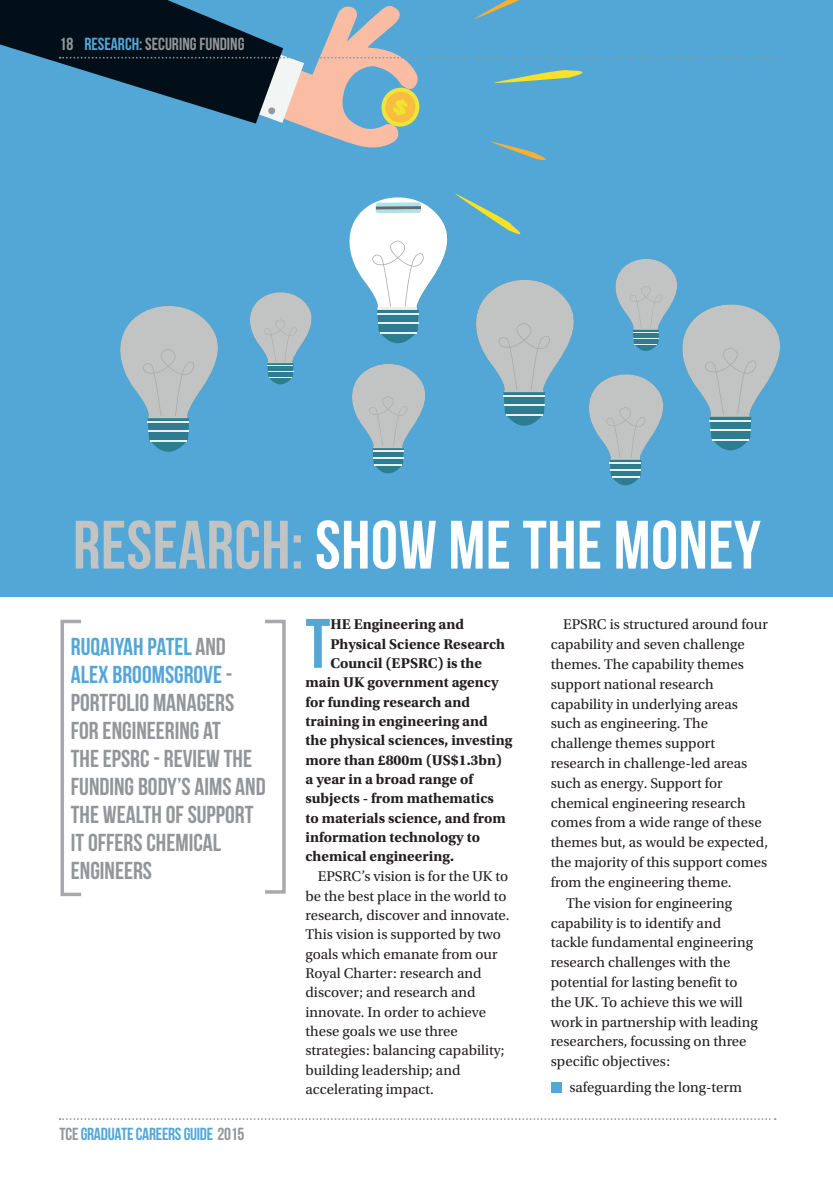
<style>
.page{position:relative;width:833px;height:1181px;background:#fff}
.page>*{position:absolute;margin:0;border:0;box-sizing:border-box;transform-origin:0 0}
.t1{font:700 69.83px "Bebas Neue";color:#53a7d7}
.t2{font:700 68.25px "Bebas Neue";letter-spacing:.005em;color:#fff}
.t3{font:700 24.5px/28px "Bebas Neue";color:#939598}
.t4{font:700 17.5px "Bebas Neue";letter-spacing:-.015em;color:#53a7d7}
.t5{font:700 17.5px "Bebas Neue";color:#939598}
.t6{font:14.88px/19.2px "Utopia Std";color:#231f20}
.t7{font:700 14.88px "Utopia Std";color:#231f20}
.s1{color:#53a7d7}
.s2{color:#c2c3c3}
.s3{color:#939598}
</style>
<div class="page">
<div style="left:0;top:0;width:832px;height:596px;background:#53a7d7"></div>
<svg style="left:250px;top:292px;width:62px;height:93px"></svg>
<svg style="left:120px;top:305px;width:98px;height:147px"></svg>
<svg style="left:588px;top:258px;width:193px;height:228px"></svg>
<svg style="left:349px;top:193px;width:225px;height:281px"></svg>
<svg style="left:60px;top:1118px;width:715px;height:2px"></svg>
<div style="left:60px;top:620px;width:23px;height:276px;border:4px solid #a8a9ad"></div>
<div style="left:263px;top:620px;width:22px;height:274px;border:4px solid #a8a9ad"></div>
<div style="left:550px;top:1082px;width:11px;height:10px;background:#53a7d7"></div>
<svg style="left:0;top:0;width:775px;height:161px"></svg>
<p class="t5" style="left:60px;top:34px;width:186px">18 <span class="s1">RESEARCH:</span> SECURING FUNDING</p>
<h2 class="t2" style="left:73px;top:507px;width:689px"><span class="s2">RESEARCH:</span> SHOW ME THE MONEY</h2>
<h3 class="t3" style="left:71px;top:632px;width:196px"><span class="s1">RUQAIYAH PATEL</span> AND<br><span class="s1">ALEX BROOMSGROVE</span> -<br>PORTFOLIO MANAGERS<br>FOR ENGINEERING AT<br>THE EPSRC - REVIEW THE<br>FUNDING BODY’S AIMS AND<br>THE WEALTH OF SUPPORT<br>IT OFFERS CHEMICAL<br>ENGINEERS</h3>
<p class="t4" style="left:60px;top:1124px;width:186px"><span class="s3">TCE</span> GRADUATE CAREERS GUIDE <span class="s3">2015</span></p>
<h1 class="t1" style="left:305px;top:605px;width:26px">T</h1>
<p class="t7" style="left:330px;top:616px;width:135px">HE Engineering and</p>
<p class="t7" style="left:330px;top:635px;width:176px">Physical Science Research</p>
<p class="t7" style="left:330px;top:654px;width:153px">Council (EPSRC) is the</p>
<p class="t7" style="left:305px;top:674px;width:195px">main UK government agency</p>
<p class="t7" style="left:305px;top:693px;width:166px">for funding research and</p>
<p class="t7" style="left:305px;top:712px;width:184px">training in engineering and</p>
<p class="t7" style="left:305px;top:732px;width:208px">the physical sciences, investing</p>
<p class="t7" style="left:305px;top:751px;width:198px">more than £800m (US$1.3bn)</p>
<p class="t7" style="left:305px;top:770px;width:169px">a year in a broad range of</p>
<p class="t7" style="left:305px;top:790px;width:190px">subjects - from mathematics</p>
<p class="t7" style="left:305px;top:809px;width:202px">to materials science, and from</p>
<p class="t7" style="left:305px;top:828px;width:176px">information technology to</p>
<p class="t7" style="left:305px;top:848px;width:150px">chemical engineering.</p>
<p class="t6" style="left:305px;top:867px;width:205px;text-indent:12px">EPSRC’s vision is for the UK to be the best place in the world to research, discover and innovate.<br>This vision is supported by two goals which emanate from our<br>Royal Charter: research and discover; and research and innovate. In order to achieve these goals we use three strategies: balancing capability; building leadership; and accelerating impact.</p>
<p class="t6" style="left:563px;top:615px;width:206px">EPSRC is structured around four</p>
<p class="t6" style="left:550px;top:635px;width:195px">capability and seven challenge</p>
<p class="t6" style="left:550px;top:655px;width:194px">themes. The capability themes</p>
<p class="t6" style="left:550px;top:674px;width:164px">support national research</p>
<p class="t6" style="left:550px;top:694px;width:188px">capability in underlying areas</p>
<p class="t6" style="left:550px;top:714px;width:159px">such as engineering. The</p>
<p class="t6" style="left:550px;top:734px;width:166px">challenge themes support</p>
<p class="t6" style="left:550px;top:754px;width:198px">research in challenge-led areas</p>
<p class="t6" style="left:550px;top:773px;width:173px">such as energy. Support for</p>
<p class="t6" style="left:550px;top:793px;width:196px">chemical engineering research</p>
<p class="t6" style="left:550px;top:813px;width:212px">comes from a wide range of these</p>
<p class="t6" style="left:550px;top:833px;width:219px">themes but, as would be expected,</p>
<p class="t6" style="left:550px;top:853px;width:218px">the majority of this support comes</p>
<p class="t6" style="left:550px;top:872px;width:182px">from the engineering theme.</p>
<p class="t6" style="left:566px;top:893px;width:167px">The vision for engineering</p>
<p class="t6" style="left:550px;top:913px;width:172px">capability is to identify and</p>
<p class="t6" style="left:550px;top:933px;width:203px">tackle fundamental engineering</p>
<p class="t6" style="left:550px;top:953px;width:181px">research challenges with the</p>
<p class="t6" style="left:550px;top:973px;width:188px">potential for lasting benefit to</p>
<p class="t6" style="left:550px;top:992px;width:193px">the UK. To achieve this we will</p>
<p class="t6" style="left:550px;top:1012px;width:208px">work in partnership with leading</p>
<p class="t6" style="left:550px;top:1032px;width:197px">researchers, focussing on three</p>
<p class="t6" style="left:550px;top:1052px;width:121px">specific objectives:</p>
<p class="t6" style="left:569px;top:1078px;width:174px">safeguarding the long-term</p>
</div>
